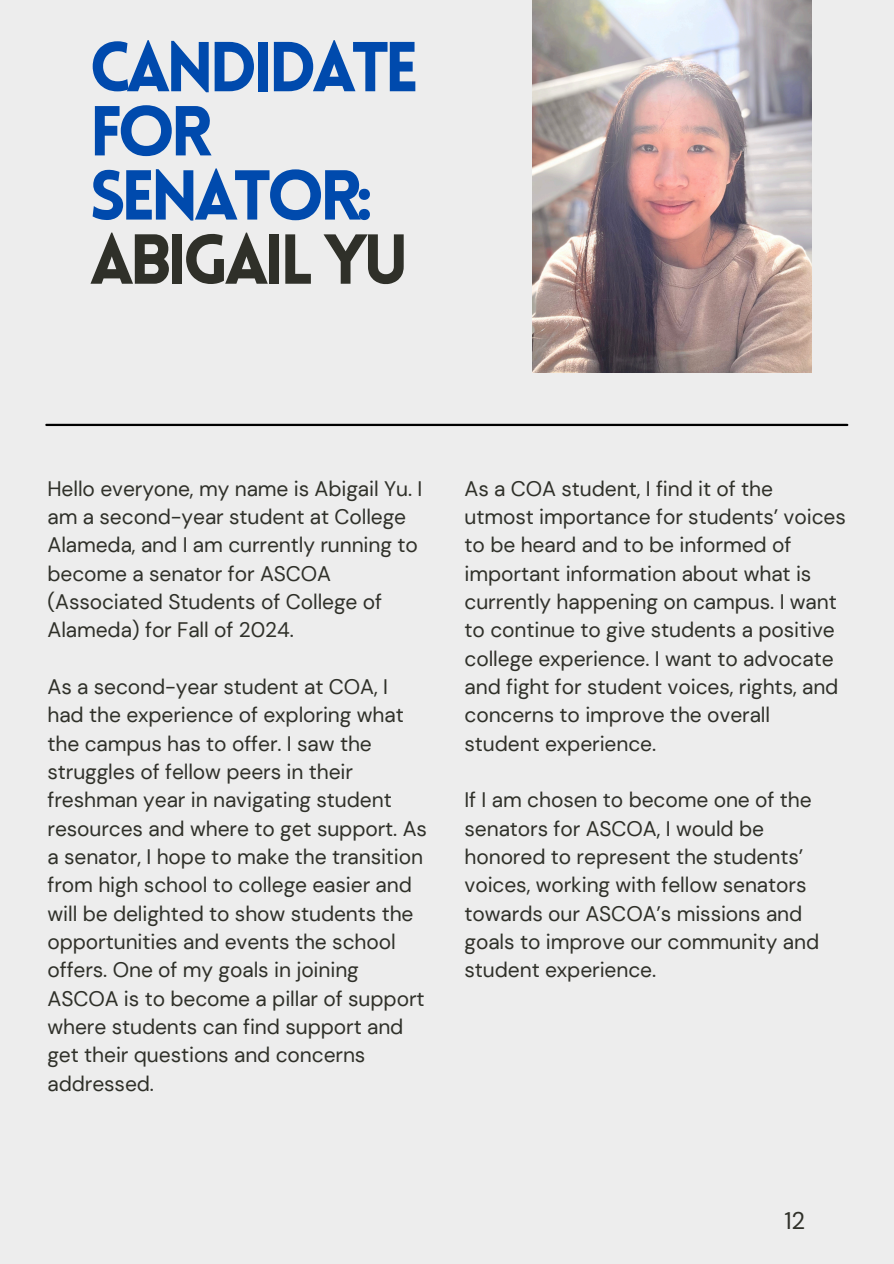
<style>
.page{position:relative;width:894px;height:1264px;background:#fff}
.page>*{position:absolute;margin:0;border:0;box-sizing:border-box;transform-origin:0 0}
.t1{font:900 69px/64.2px "Lovelo";letter-spacing:-.075em;color:#004aad}
.t2{font:24px "DM Sans";color:#2f3029}
.t3{font:21px/28.3px "DM Sans";letter-spacing:-.005em;color:#2f3029}
.s1{color:#2f3029}
</style>
<div class="page">
<div style="left:0;top:0;width:893px;height:1263px;background:#ededed"></div>
<hr style="left:46px;top:424px;width:801px;height:2px;background:#000">
<img style="left:532px;top:0;width:279px;height:373px">
<p class="t1" style="left:89px;top:42px;width:331px">CANDIDATE<br>FOR<br>SENATOR:<br><span class="s1">ABIGAIL YU</span></p>
<h1 class="t3" style="left:47px;top:474px;width:376px">Hello everyone, my name is Abigail Yu. I am a second-year student at College Alameda, and I am currently running to become a senator for ASCOA (Associated Students of College of Alameda) for Fall of 2024.</h1>
<p class="t3" style="left:47px;top:672px;width:381px">As a second-year student at COA, I had the experience of exploring what the campus has to offer. I saw the struggles of fellow peers in their freshman year in navigating student resources and where to get support. As a senator, I hope to make the transition from high school to college easier and will be delighted to show students the opportunities and events the school offers. One of my goals in joining ASCOA is to become a pillar of support where students can find support and get their questions and concerns addressed.</p>
<p class="t3" style="left:464px;top:474px;width:383px">As a COA student, I find it of the utmost importance for students’ voices to be heard and to be informed of important information about what is currently happening on campus. I want to continue to give students a positive college experience. I want to advocate and fight for student voices, rights, and concerns to improve the overall student experience.</p>
<p class="t3" style="left:464px;top:786px;width:356px">If I am chosen to become one of the senators for ASCOA, I would be honored to represent the students’ voices, working with fellow senators towards our ASCOA’s missions and goals to improve our community and student experience.</p>
<p class="t2" style="left:784px;top:1204px;width:22px">12</p>
</div>
